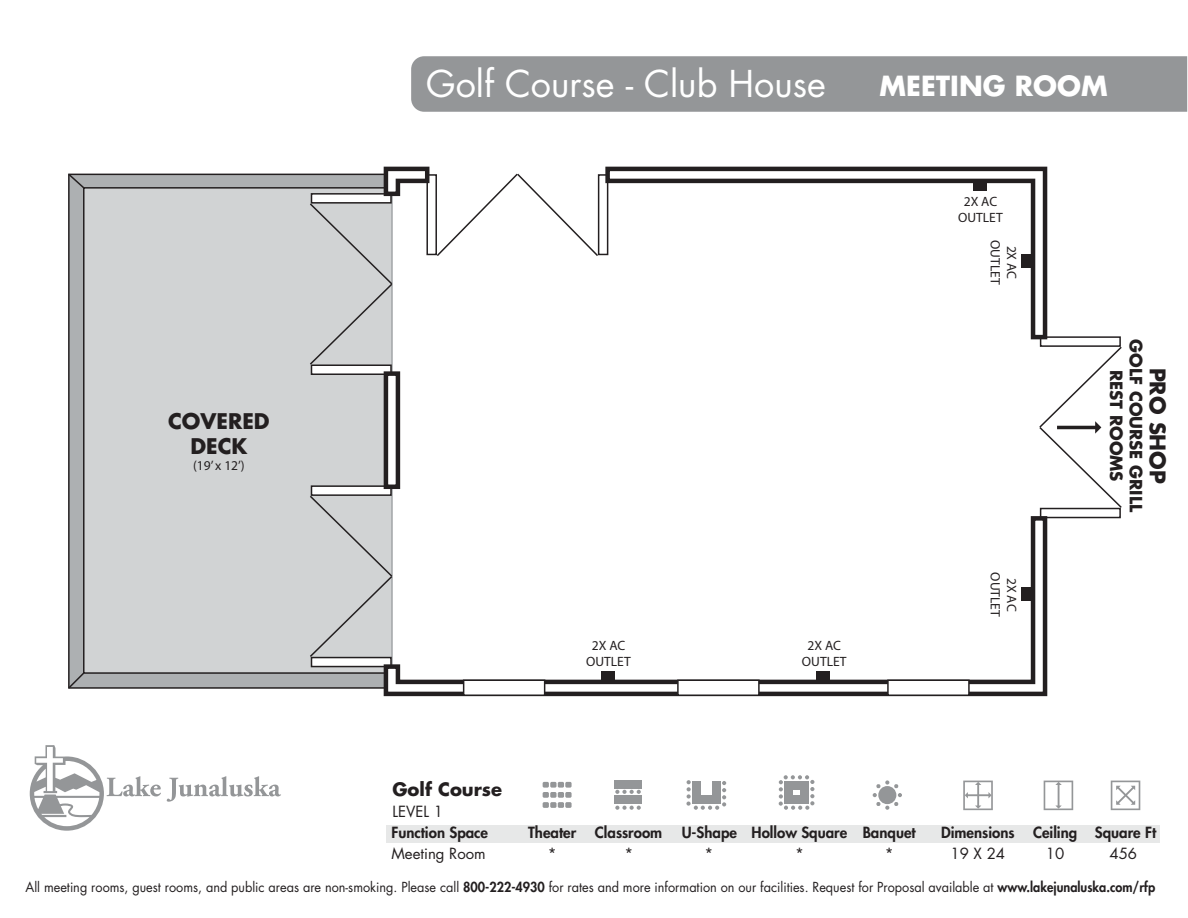
<style>
.page{position:relative;width:1188px;height:918px;background:#fff}
.page>*{position:absolute;margin:0;border:0;box-sizing:border-box;transform-origin:0 0}
.t1{font:36px "Futura";color:#fff}
.t2{font:700 27px "Futura";color:#fff}
.t3{font:700 21px/25.2px "Futura";color:#231f20;text-align:center}
.t4{font:700 18px "Futura";color:#231f20}
.t5{font:700 16.5px/19.8px "Futura";color:#231f20;text-align:center}
.t6{font:800 15px "Futura";color:#231f20}
.t7{font:15px "Futura";color:#231f20}
.t8{font:13.5px "Futura";color:#231f20;scale:.94 1}
.t9{font:13.5px/16.2px "Myriad Pro";color:#231f20;text-align:center}
.s1{color:#949698}
.s2{font-weight:800}
</style>
<div class="page">
<div style="left:411px;top:56px;width:776px;height:56px;background:#949698"></div>
<div style="left:386px;top:825px;width:774px;height:18px;background:#e7e8e8"></div>
<svg style="left:873px;top:780px;width:29px;height:30px"></svg>
<svg style="left:615px;top:790px;width:26px;height:4px"></svg>
<svg style="left:615px;top:806px;width:26px;height:4px"></svg>
<div style="left:614px;top:781px;width:28px;height:8px;background:#949698"></div>
<div style="left:614px;top:796px;width:28px;height:8px;background:#949698"></div>
<div style="left:550px;top:782px;width:7px;height:6px;background:#949698;border-radius:2px"></div>
<div style="left:565px;top:782px;width:7px;height:6px;background:#949698;border-radius:2px"></div>
<div style="left:550px;top:792px;width:7px;height:6px;background:#949698;border-radius:2px"></div>
<div style="left:565px;top:792px;width:7px;height:6px;background:#949698;border-radius:2px"></div>
<svg style="left:543px;top:782px;width:6px;height:26px"></svg>
<div style="left:550px;top:802px;width:7px;height:6px;background:#949698;border-radius:2px"></div>
<svg style="left:558px;top:782px;width:6px;height:26px"></svg>
<div style="left:565px;top:802px;width:7px;height:6px;background:#949698;border-radius:2px"></div>
<div style="left:878px;top:786px;width:18px;height:18px;background:#949698;border-radius:50%"></div>
<svg style="left:963px;top:781px;width:30px;height:29px"></svg>
<svg style="left:1111px;top:781px;width:29px;height:29px"></svg>
<svg style="left:1044px;top:781px;width:29px;height:29px"></svg>
<svg style="left:686px;top:780px;width:40px;height:30px"></svg>
<svg style="left:779px;top:775px;width:35px;height:35px"></svg>
<div style="left:801px;top:781px;width:8px;height:23px;background:#949698"></div>
<svg style="left:167px;top:776px;width:114px;height:26px"></svg>
<svg style="left:30px;top:745px;width:131px;height:86px"></svg>
<div style="left:68px;top:174px;width:326px;height:515px;background:#adb0b2;border:2px solid #231f20"></div>
<div style="left:83px;top:187px;width:309px;height:487px;background:#d1d3d4;border:2px solid #231f20"></div>
<div style="left:1040px;top:508px;width:81px;height:10px;background:#fff;border:2px solid #231f20"></div>
<div style="left:1040px;top:336px;width:81px;height:11px;background:#fff;border:2px solid #231f20"></div>
<svg style="left:1039px;top:345px;width:83px;height:165px"></svg>
<div style="left:311px;top:485px;width:81px;height:11px;background:#fff;border:2px solid #231f20"></div>
<div style="left:311px;top:657px;width:81px;height:10px;background:#fff;border:2px solid #231f20"></div>
<svg style="left:310px;top:494px;width:84px;height:165px"></svg>
<div style="left:311px;top:364px;width:81px;height:11px;background:#fff;border:2px solid #231f20"></div>
<div style="left:384px;top:371px;width:16px;height:118px;background:#fff;border:4px solid #231f20"></div>
<svg style="left:381px;top:514px;width:669px;height:183px"></svg>
<svg style="left:603px;top:166px;width:447px;height:176px"></svg>
<svg style="left:308px;top:166px;width:292px;height:200px"></svg>
<svg style="left:68px;top:173px;width:18px;height:17px"></svg>
<svg style="left:68px;top:671px;width:18px;height:18px"></svg>
<div style="left:677px;top:680px;width:83px;height:16px;background:#fff;border:2px solid #231f20"></div>
<div style="left:463px;top:680px;width:82px;height:16px;background:#fff;border:2px solid #231f20"></div>
<div style="left:887px;top:680px;width:83px;height:16px;background:#fff;border:2px solid #231f20"></div>
<h1 class="t1" style="left:426px;top:59px;width:401px">Golf Course - Club House</h1>
<h2 class="t2" style="left:880px;top:67px;width:285px">MEETING ROOM<span class="s1">100</span></h2>
<p class="t9" style="left:958px;top:193px;width:46px">2X AC<br>OUTLET</p>
<h3 class="t3" style="left:168px;top:408px;width:103px">COVERED<br>DECK</h3>
<p class="t9" style="left:193px;top:457px;width:53px">(19’ x 12’)</p>
<h3 class="t4" style="left:392px;top:777px;width:111px">Golf Course</h3>
<p class="t7" style="left:392px;top:801px;width:52px">LEVEL 1</p>
<p class="t9" style="left:586px;top:637px;width:46px">2X AC<br>OUTLET</p>
<p class="t9" style="left:802px;top:637px;width:46px">2X AC<br>OUTLET</p>
<p class="t9" style="left:1020px;top:240px;width:46px;rotate:90deg">2X AC<br>OUTLET</p>
<p class="t9" style="left:1020px;top:572px;width:46px;rotate:90deg">2X AC<br>OUTLET</p>
<p class="t5" style="left:1147px;top:339px;width:174px;rotate:90deg">GOLF COURSE GRILL<br>REST ROOMS</p>
<h3 class="t3" style="left:1171px;top:368px;width:118px;rotate:90deg">PRO SHOP</h3>
<p class="t6" style="left:391px;top:823px;width:98px">Function Space</p>
<p class="t6" style="left:528px;top:823px;width:49px">Theater</p>
<p class="t6" style="left:595px;top:823px;width:69px">Classroom</p>
<p class="t6" style="left:682px;top:823px;width:235px">U-Shape Hollow Square Banquet</p>
<p class="t6" style="left:941px;top:823px;width:217px">Dimensions Ceiling Square Ft</p>
<p class="t7" style="left:391px;top:843px;width:96px">Meeting Room</p>
<p class="t7" style="left:548px;top:843px;width:10px">*</p>
<p class="t7" style="left:625px;top:843px;width:10px">*</p>
<p class="t7" style="left:705px;top:843px;width:10px">*</p>
<p class="t7" style="left:795px;top:843px;width:10px">*</p>
<p class="t7" style="left:885px;top:843px;width:10px">*</p>
<p class="t7" style="left:951px;top:843px;width:56px">19 X 24</p>
<p class="t7" style="left:1046px;top:843px;width:20px">10</p>
<p class="t7" style="left:1109px;top:843px;width:29px">456</p>
<p class="t8" style="left:26px;top:877px;width:1203px">All meeting rooms, guest rooms, and public areas are non-smoking. Please call <span class="s2">800-222-4930</span> for rates and more information on our facilities. Request for Proposal available at <span class="s2">www.lakejunaluska.com/rfp</span></p>
</div>
